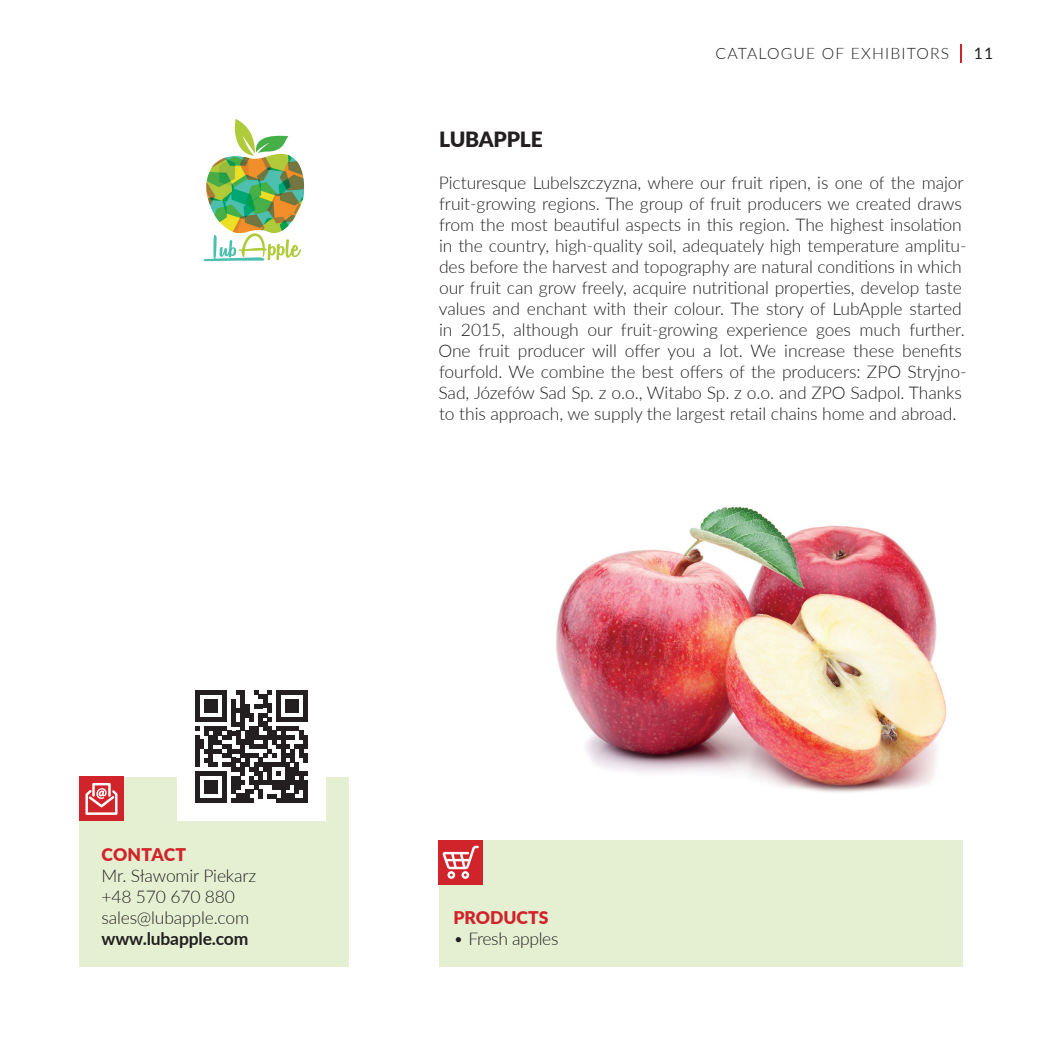
<style>
.page{position:relative;width:1042px;height:1042px;background:#fff}
.page>*{position:absolute;margin:0;border:0;box-sizing:border-box;transform-origin:0 0}
.t1{font:900 21px "Lato";letter-spacing:-.01em;color:#231f20}
.t2{font:300 17.5px/21px "Lato";letter-spacing:-.005em;color:#231f20}
.t3{font:700 17.5px "Lato";letter-spacing:-.01em;color:#231f20}
.t4{font:900 17.5px "Lato";color:#d1232a}
.t5{font:300 15.75px "Lato";letter-spacing:.075em;color:#231f20}
.t6{font:15.75px "Lato";color:#231f20}
</style>
<div class="page">
<div style="left:79px;top:777px;width:270px;height:189px;background:#e5f0d2"></div>
<div style="left:439px;top:840px;width:523px;height:126px;background:#e5f0d2"></div>
<div style="left:177px;top:672px;width:149px;height:149px;background:#fff"></div>
<svg style="left:195px;top:690px;width:113px;height:113px"></svg>
<div style="left:303px;top:780px;width:5px;height:14px;background:#231f20"></div>
<div style="left:303px;top:794px;width:5px;height:9px;background:#231f20"></div>
<div style="left:79px;top:777px;width:45px;height:44px;background:#d1232a"></div>
<div style="left:439px;top:840px;width:44px;height:44px;background:#d1232a"></div>
<svg style="left:442px;top:846px;width:37px;height:33px"></svg>
<svg style="left:85px;top:783px;width:32px;height:32px"></svg>
<svg style="left:204px;top:233px;width:97px;height:28px"></svg>
<img style="left:301px;top:191px;width:3px;height:8px">
<img style="left:301px;top:197px;width:2px;height:8px">
<img style="left:261px;top:223px;width:28px;height:12px">
<img style="left:220px;top:223px;width:13px;height:9px">
<img style="left:301px;top:169px;width:3px;height:22px">
<img style="left:233px;top:223px;width:32px;height:10px">
<svg style="left:206px;top:119px;width:95px;height:104px"></svg>
<img style="left:556px;top:506px;width:391px;height:287px">
<svg style="left:961px;top:45px;width:1px;height:18px"></svg>
<p class="t4" style="left:101px;top:841px;width:86px">CONTACT</p>
<p class="t2" style="left:101px;top:865px;width:156px">Mr. Sławomir Piekarz +48 570 670 880 sales@lubapple.com</p>
<p class="t3" style="left:101px;top:926px;width:148px">www.lubapple.com</p>
<p class="t5" style="left:715px;top:42px;width:235px">CATALOGUE OF EXHIBITORS</p>
<p class="t6" style="left:974px;top:42px;width:21px">11</p>
<p class="t1" style="left:439px;top:124px;width:105px">LUBAPPLE</p>
<p class="t2" style="left:438px;top:172px;width:530px">Picturesque Lubelszczyzna, where our fruit ripen, is one of the major fruit-growing regions. The group of fruit producers we created draws from the most beautiful aspects in this region. The highest insolation in the country, high-quality soil, adequately high temperature amplitu&shy;des before the harvest and topography are natural conditions in which our fruit can grow freely, acquire nutritional properties, develop taste values and enchant with their colour. The story of LubApple started in 2015, although our fruit-growing experience goes much further.<br>One fruit producer will offer you a lot. We increase these benefits fourfold. We combine the best offers of the producers: ZPO Stryjno-Sad, Józefów Sad Sp. z o.o., Witabo Sp. z o.o. and ZPO Sadpol. Thanks to this approach, we supply the largest retail chains home and abroad.</p>
<p class="t4" style="left:453px;top:904px;width:96px">PRODUCTS</p>
<p class="t2" style="left:453px;top:928px;width:106px">• Fresh apples</p>
</div>
